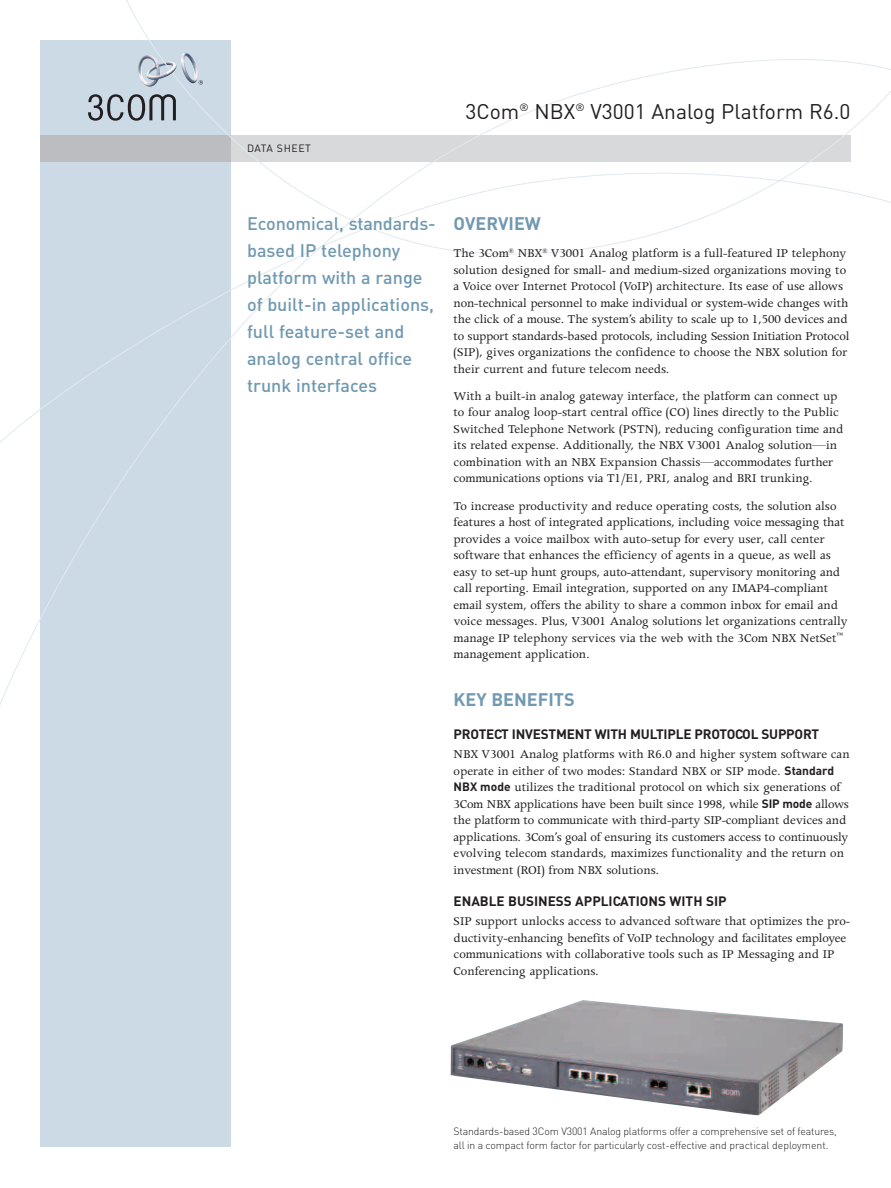
<style>
.page{position:relative;width:891px;height:1188px;background:#fff}
.page>*{position:absolute;margin:0;border:0;box-sizing:border-box;transform-origin:0 0}
.t1{font:21px "DIN";color:#231f20}
.t2{font:500 18px/27px "DIN";color:#7199b1}
.t3{font:700 18px "DIN";color:#7199b1}
.t4{font:13.5px/16.5px "Apollo";color:#231f20}
.t5{font:700 13.5px "DIN";letter-spacing:-.015em;color:#231f20}
.t6{font:300 10.5px/13.5px "DIN";letter-spacing:-.015em;color:#231f20}
.t7{font:10.5px "DIN";letter-spacing:.05em;color:#231f20}
.s1{font-family:"DIN";font-weight:700;font-size:12px}
</style>
<div class="page">
<div style="left:40px;top:40px;width:191px;height:1108px;background:#ccdae5"></div>
<svg style="left:0;top:94px;width:297px;height:611px"></svg>
<svg style="left:119px;top:0;width:772px;height:269px"></svg>
<img style="left:168px;top:61px;width:9px;height:15px">
<img style="left:451px;top:1000px;width:392px;height:115px">
<p class="t7" style="left:247px;top:142px;width:65px">DATA SHEET</p>
<h1 class="t1" style="left:466px;top:99px;width:386px">3Com<sup>®</sup> NBX<sup>®</sup> V3001 Analog Platform R6.0</h1>
<h2 class="t2" style="left:247px;top:210px;width:190px">Economical, standards&shy;based IP telephony platform with a range of built-in applications, full feature-set and analog central office trunk interfaces</h2>
<h2 class="t3" style="left:454px;top:213px;width:89px">OVERVIEW</h2>
<p class="t4" style="left:454px;top:246px;width:397px">The 3Com<sup>®</sup> NBX<sup>®</sup> V3001 Analog platform is a full-featured IP telephony solution designed for small- and medium-sized organizations moving to a Voice over Internet Protocol (VoIP) architecture. Its ease of use allows non-technical personnel to make individual or system-wide changes with the click of a mouse. The system’s ability to scale up to 1,500 devices and to support standards-based protocols, including Session Initiation Protocol (SIP), gives organizations the confidence to choose the NBX solution for their current and future telecom needs.</p>
<p class="t4" style="left:454px;top:389px;width:391px">With a built-in analog gateway interface, the platform can connect up to four analog loop-start central office (CO) lines directly to the Public Switched Telephone Network (PSTN), reducing configuration time and its related expense. Additionally, the NBX V3001 Analog solution—in combination with an NBX Expansion Chassis—accommodates further communications options via T1/E1, PRI, analog and BRI trunking.</p>
<p class="t4" style="left:454px;top:499px;width:396px">To increase productivity and reduce operating costs, the solution also features a host of integrated applications, including voice messaging that provides a voice mailbox with auto-setup for every user, call center software that enhances the efficiency of agents in a queue, as well as easy to set-up hunt groups, auto-attendant, supervisory monitoring and call reporting. Email integration, supported on any IMAP4-compliant email system, offers the ability to share a common inbox for email and voice messages. Plus, V3001 Analog solutions let organizations centrally manage IP telephony services via the web with the 3Com NBX NetSet<sup>™ </sup>management application.</p>
<h2 class="t3" style="left:454px;top:689px;width:123px">KEY BENEFITS</h2>
<p class="t5" style="left:454px;top:726px;width:367px">PROTECT INVESTMENT WITH MULTIPLE PROTOCOL SUPPORT</p>
<p class="t4" style="left:454px;top:747px;width:398px">NBX V3001 Analog platforms with R6.0 and higher system software can operate in either of two modes: Standard NBX or SIP mode. <span class="s1">Standard NBX mode</span> utilizes the traditional protocol on which six generations of 3Com NBX applications have been built since 1998, while <span class="s1">SIP mode</span> allows the platform to communicate with third-party SIP-compliant devices and applications. 3Com’s goal of ensuring its customers access to continuously evolving telecom standards, maximizes functionality and the return on investment (ROI) from NBX solutions.</p>
<p class="t5" style="left:454px;top:893px;width:275px">ENABLE BUSINESS APPLICATIONS WITH SIP</p>
<p class="t4" style="left:454px;top:915px;width:398px">SIP support unlocks access to advanced software that optimizes the pro&shy;ductivity-enhancing benefits of VoIP technology and facilitates employee communications with collaborative tools such as IP Messaging and IP Conferencing applications.</p>
<p class="t6" style="left:454px;top:1124px;width:385px">Standards-based 3Com V3001 Analog platforms offer a comprehensive set of features, all in a compact form factor for particularly cost-effective and practical deployment.</p>
</div>
